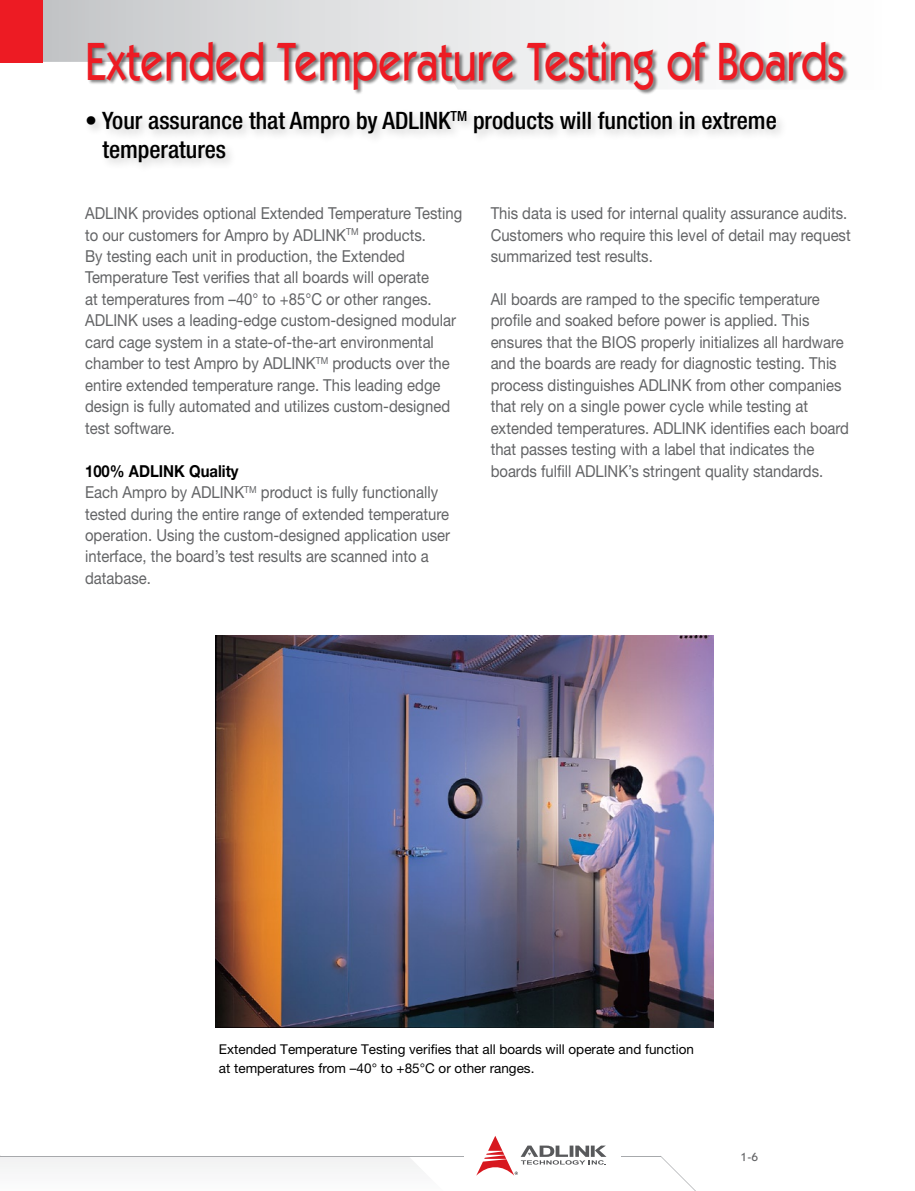
<style>
.page{position:relative;width:915px;height:1191px;background:#fff}
.page>*{position:absolute;margin:0;border:0;box-sizing:border-box;transform-origin:0 0}
.t1{font:500 54px "ITC Kabel Std";color:#ed1b23;scale:.8 1}
.t2{font:500 condensed 24px/28.8px "Helvetica Neue LT Std";color:#000}
.t3{font:16.5px/21.5px "Helvetica Neue LT Std";color:#636466;scale:.9 1}
.t4{font:13.5px/19.5px "Helvetica Neue LT Std";color:#000}
.t5{font:500 12px "ITC Kabel Std";color:#636466}
.s1{font-weight:700;color:#000}
</style>
<div class="page">
<svg style="left:0;top:0;width:708px;height:63px"></svg>
<div style="left:0;top:0;width:43px;height:62px;background:#ed1b23"></div>
<svg style="left:476px;top:1136px;width:130px;height:39px"></svg>
<svg style="left:0;top:1156px;width:443px;height:13px"></svg>
<hr style="left:620px;top:1155px;width:40px;height:1px;background:#a7a9ac">
<hr style="left:0;top:1155px;width:463px;height:1px;background:#a7a9ac">
<svg style="left:660px;top:1156px;width:35px;height:35px"></svg>
<div style="left:88px;top:42px;width:826px;height:142px;background:#000;opacity:.5"></div>
<div style="left:83px;top:107px;width:793px;height:79px;background:#000;opacity:.2"></div>
<img style="left:216px;top:636px;width:497px;height:391px">
<h1 class="t1" style="left:85px;top:29px;width:950px">Extended Temperature Testing of Boards</h1>
<h2 class="t2" style="left:102px;top:106px;width:675px;text-indent:-17px">• Your assurance that Ampro by ADLINK<sup>TM</sup> products will function in extreme temperatures</h2>
<p class="t3" style="left:85px;top:202px;width:420px">ADLINK provides optional Extended Temperature Testing to our customers for Ampro by ADLINK<sup>TM</sup> products.<br>By testing each unit in production, the Extended Temperature Test verifies that all boards will operate<br>at temperatures from –40° to +85°C or other ranges.<br>ADLINK uses a leading-edge custom-designed modular card cage system in a state-of-the-art environmental chamber to test Ampro by ADLINK<sup>TM</sup> products over the entire extended temperature range. This leading edge design is fully automated and utilizes custom-designed test software.</p>
<p class="t3" style="left:85px;top:460px;width:407px"><span class="s1">100% ADLINK Quality<br></span>Each Ampro by ADLINK<sup>TM</sup> product is fully functionally tested during the entire range of extended temperature operation. Using the custom-designed application user interface, the board’s test results are scanned into a database.</p>
<p class="t3" style="left:490px;top:202px;width:401px">This data is used for internal quality assurance audits.<br>Customers who require this level of detail may request summarized test results.</p>
<p class="t3" style="left:490px;top:288px;width:399px">All boards are ramped to the specific temperature profile and soaked before power is applied. This ensures that the BIOS properly initializes all hardware and the boards are ready for diagnostic testing. This process distinguishes ADLINK from other companies that rely on a single power cycle while testing at extended temperatures. ADLINK identifies each board that passes testing with a label that indicates the boards fulfill ADLINK’s stringent quality standards.</p>
<p class="t4" style="left:219px;top:1039px;width:476px">Extended Temperature Testing verifies that all boards will operate and function at temperatures from –40° to +85°C or other ranges.</p>
<p class="t5" style="left:740px;top:1149px;width:19px">1-6</p>
</div>
